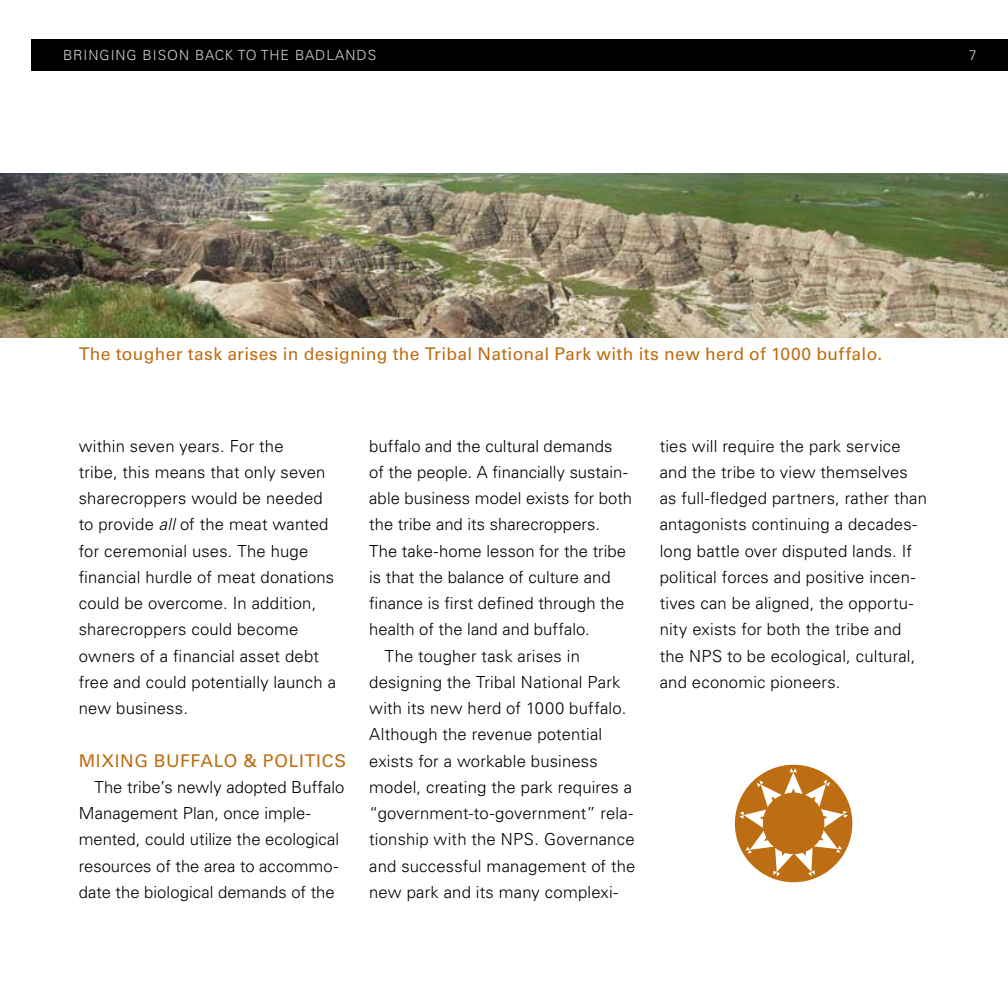
<style>
.page{position:relative;width:1008px;height:1008px;background:#fff}
.page>*{position:absolute;margin:0;border:0;box-sizing:border-box;transform-origin:0 0}
.t1{font:17.5px "Univers";letter-spacing:.02em;color:#bd6e13}
.t2{font:17.5px "Univers";letter-spacing:.04em;color:#bd6e13}
.t3{font:300 16.62px/26.2px "Univers";letter-spacing:.01em;color:#000}
.t4{font:300 14px "Univers";letter-spacing:.07em;color:#d1d3d4}
.s1{font-style:italic}
</style>
<div class="page">
<div style="left:32px;top:39px;width:976px;height:32px;background:#000"></div>
<img style="left:0;top:173px;width:1008px;height:164px">
<div style="left:735px;top:765px;width:117px;height:117px;background:#bd6e13;border-radius:50%"></div>
<svg style="left:739px;top:768px;width:109px;height:109px"></svg>
<div style="left:763px;top:793px;width:61px;height:61px;background:#bd6e13;border-radius:50%"></div>
<p class="t4" style="left:63px;top:47px;width:106px">Bringing Bison</p>
<p class="t4" style="left:195px;top:47px;width:181px">Bac k to the Badlan ds</p>
<p class="t4" style="left:969px;top:47px;width:9px">7</p>
<p class="t1" style="left:79px;top:343px;width:805px">The tougher task arises in designing the Tribal National Park with its new herd of 1000 buffalo.</p>
<p class="t3" style="left:79px;top:432px;width:259px">within seven years. For the<br>tribe, this means that only seven sharecroppers would be needed to provide <span class="s1">all</span> of the meat wanted for ceremonial uses. The huge financial hurdle of meat donations could be overcome. I n addition, sharecroppers could become owners of a financial asset debt free and could potentially launch a new business.</p>
<p class="t2" style="left:79px;top:750px;width:266px">M ixing Buffalo &amp; Politics</p>
<p class="t3" style="left:79px;top:774px;width:267px;text-indent:16px">The tribe’s newly adopted B uffalo Management Plan, once imple&shy;mented, could utilize the ecological resources of the area to accommo&shy;date the biological demands of the</p>
<p class="t3" style="left:369px;top:433px;width:245px">buffalo and the cultural demands</p>
<p class="t3" style="left:369px;top:459px;width:260px">of the people. A financially sustain-</p>
<p class="t3" style="left:369px;top:485px;width:264px">able business model exists for both</p>
<p class="t3" style="left:369px;top:511px;width:232px">the tribe and its sharecroppers.</p>
<p class="t3" style="left:369px;top:538px;width:258px">The take-home lesson for the tribe</p>
<p class="t3" style="left:369px;top:564px;width:243px">is that the balance of culture and</p>
<p class="t3" style="left:369px;top:590px;width:257px">finance is first defined through the</p>
<p class="t3" style="left:369px;top:616px;width:222px">health of the land and buffalo.</p>
<p class="t3" style="left:385px;top:643px;width:196px">The tougher task arises in</p>
<p class="t3" style="left:369px;top:669px;width:253px">designing the Tribal National Park</p>
<p class="t3" style="left:369px;top:695px;width:259px">with its new herd of 1000 buffalo.</p>
<p class="t3" style="left:369px;top:721px;width:234px">Although the revenue potential</p>
<p class="t3" style="left:369px;top:748px;width:230px">exists for a workable business</p>
<p class="t3" style="left:369px;top:774px;width:264px">model, creating the park requires a</p>
<p class="t3" style="left:369px;top:800px;width:265px">“government-to-government” rela-</p>
<p class="t3" style="left:369px;top:826px;width:267px">tionship with the NPS. Governance</p>
<p class="t3" style="left:369px;top:853px;width:268px">and successful management of the</p>
<p class="t3" style="left:369px;top:879px;width:251px">new park and its many complexi-</p>
<p class="t3" style="left:660px;top:433px;width:269px">ties will require the park service and the tribe to view themselves as full-fledged partners, rather than antagonists continuing a decades&shy;long battle over disputed lands. If political forces and positive incen&shy;tives can be aligned, the opportu&shy;nity exists for both the tribe and the NPS to be ecological, cultural, and economic pioneers.</p>
</div>
